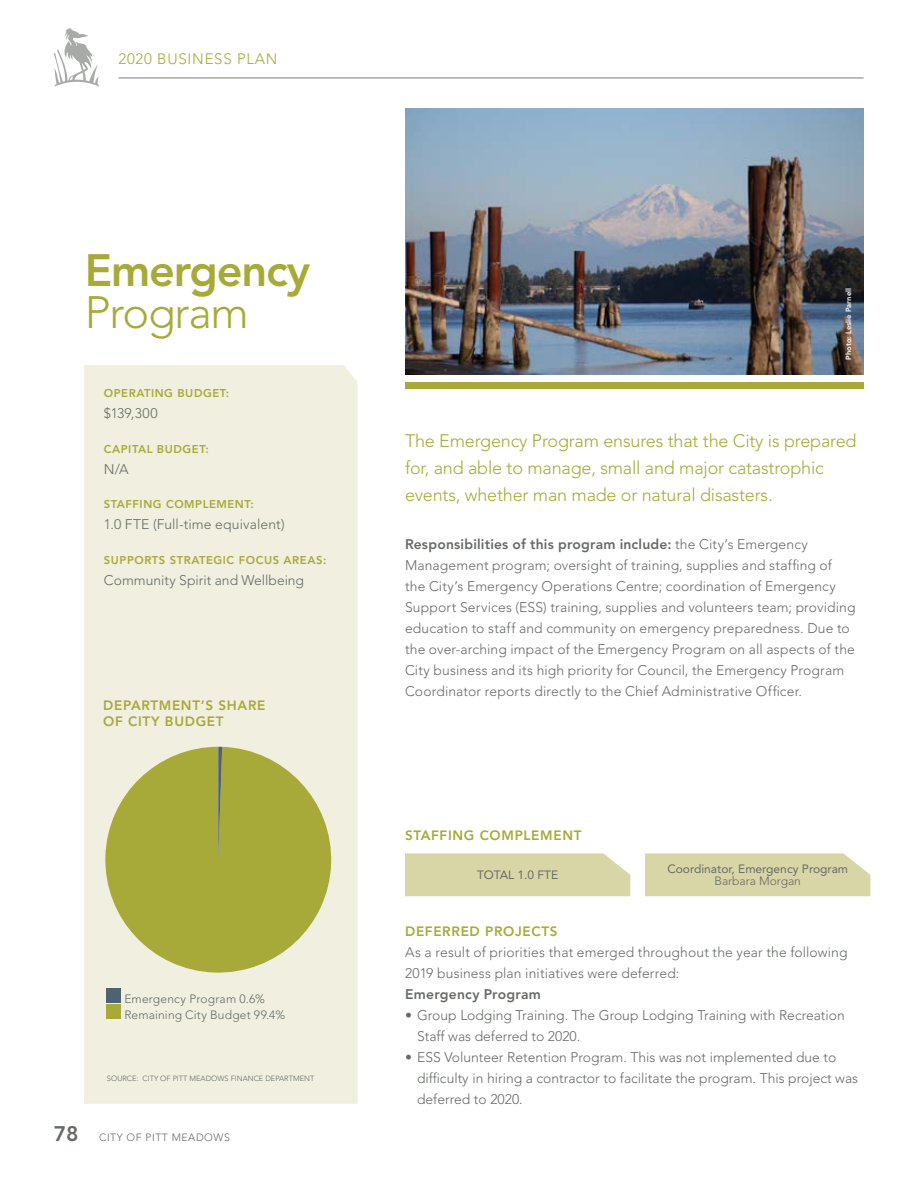
<style>
.page{position:relative;width:918px;height:1188px;background:#fff}
.page>*{position:absolute;margin:0;border:0;box-sizing:border-box;transform-origin:0 0}
.t1{font:800 45px "Avenir LT Std";letter-spacing:-.025em;color:#a7aa38}
.t2{font:300 45px "Avenir LT Std";letter-spacing:-.025em;color:#a7aa38}
.t3{font:300 18px/27px "Avenir LT Std";letter-spacing:-.01em;color:#a7aa38}
.t4{font:300 15px "Avenir LT Std";letter-spacing:.05em;color:#a7aa38}
.t5{font:300 13.8px/21px "Avenir LT Std";letter-spacing:.005em;color:#666b66}
.t6{font:800 13.8px "Avenir LT Std";letter-spacing:.015em;color:#666b66}
.t7{font:800 13.5px/16.2px "Avenir LT Std";letter-spacing:.05em;color:#a7aa38}
.t8{font:300 12px/16.5px "Avenir LT Std";letter-spacing:.015em;color:#666b66}
.t9{font:12px "Avenir LT Std";color:#666b66}
.t10{font:800 11.25px "Avenir LT Std";letter-spacing:.05em;color:#a7aa38}
.t11{font:300 10.5px "Avenir LT Std";letter-spacing:.05em;color:#666b66}
.t12{font:300 7.5px "Avenir LT Std";color:#666b66}
.t13{font:800 7.5px "Avenir LT Std";color:#fff}
.s1{font-weight:800;font-size:21px}
.s2{font-weight:800}
</style>
<div class="page">
<svg style="left:54px;top:28px;width:45px;height:59px"></svg>
<hr style="left:118px;top:77px;width:746px;height:2px;background:#a8aaa7">
<img style="left:405px;top:108px;width:459px;height:267px">
<div style="left:84px;top:365px;width:273px;height:739px;background:#f0efe0"></div>
<div style="left:106px;top:988px;width:15px;height:15px;background:#506173"></div>
<div style="left:106px;top:1004px;width:15px;height:15px;background:#a7aa38"></div>
<div style="left:405px;top:382px;width:459px;height:6px;background:#a7aa38"></div>
<svg style="left:104px;top:747px;width:229px;height:228px;background:#b8ba5f"></svg>
<svg style="left:218px;top:747px;width:4px;height:113px"></svg>
<div style="left:645px;top:853px;width:225px;height:43px;background:#d8d6a6"></div>
<div style="left:405px;top:853px;width:225px;height:43px;background:#d8d6a6"></div>
<p class="t4" style="left:118px;top:50px;width:161px">2020 BUSINESS PLAN</p>
<h1 class="t1" style="left:85px;top:244px;width:227px">Emergency</h1>
<h1 class="t2" style="left:85px;top:286px;width:166px">Program</h1>
<p class="t10" style="left:104px;top:387px;width:127px">OPERATING BUDGET:</p>
<p class="t5" style="left:104px;top:403px;width:55px">$139,300</p>
<p class="t10" style="left:104px;top:442px;width:106px">CAPITAL BUDGET:</p>
<p class="t5" style="left:104px;top:458px;width:26px">N/A</p>
<p class="t10" style="left:104px;top:498px;width:151px">STAFFING COMPLEMENT:</p>
<p class="t5" style="left:104px;top:514px;width:182px">1.0 FTE (Full-time equivalent)</p>
<p class="t10" style="left:104px;top:553px;width:224px">SUPPORTS STRATEGIC FOCUS AREAS:</p>
<p class="t5" style="left:104px;top:569px;width:202px">Community Spirit and Wellbeing</p>
<p class="t7" style="left:103px;top:697px;width:164px">DEPARTMENT’S SHARE<br>OF CITY BUDGET</p>
<p class="t8" style="left:124px;top:991px;width:162px">Emergency Program 0.6%<br>Remaining City Budget 99.4%</p>
<p class="t12" style="left:107px;top:1074px;width:209px">SOURCE: CITY OF PITT MEADOWS FINANCE DEPARTMENT</p>
<p class="t11" style="left:54px;top:1132px;width:178px"><span class="s1">78</span> CITY OF PITT MEADOWS</p>
<p class="t13" style="left:844px;top:360px;width:73px;rotate:-90deg">Photo: Leslie Parnell</p>
<h2 class="t3" style="left:405px;top:428px;width:453px">The Emergency Program ensures that the City is prepared for, and able to manage, small and major catastrophic events, whether man made or natural disasters.</h2>
<p class="t5" style="left:405px;top:534px;width:452px"><span class="s2">Responsibilities of this program include:</span> the City’s Emergency Management program; oversight of training, supplies and staffing of the City’s Emergency Operations Centre; coordination of Emergency Support Services (ESS) training, supplies and volunteers team; providing education to staff and community on emergency preparedness. Due to the over-arching impact of the Emergency Program on all aspects of the City business and its high priority for Council, the Emergency Program Coordinator reports directly to the Chief Administrative Officer.</p>
<p class="t7" style="left:405px;top:827px;width:178px">STAFFING COMPLEMENT</p>
<p class="t9" style="left:477px;top:868px;width:83px">TOTAL 1.0 FTE</p>
<p class="t9" style="left:667px;top:862px;width:182px">Coordinator, Emergency Program</p>
<p class="t8" style="left:715px;top:873px;width:88px">Barbara Morgan</p>
<p class="t7" style="left:405px;top:924px;width:154px">DEFERRED PROJECTS</p>
<p class="t5" style="left:405px;top:942px;width:444px">As a result of priorities that emerged throughout the year the following<br>2019 business plan initiatives were deferred:</p>
<p class="t6" style="left:405px;top:986px;width:137px">Emergency Program</p>
<p class="t5" style="left:417px;top:1005px;width:429px;text-indent:-12px">• Group Lodging Training. The Group Lodging Training with Recreation<br>Staff was deferred to 2020.</p>
<p class="t5" style="left:417px;top:1047px;width:443px;text-indent:-12px">• ESS Volunteer Retention Program. This was not implemented due to difficulty in hiring a contractor to facilitate the program. This project was deferred to 2020.</p>
</div>
